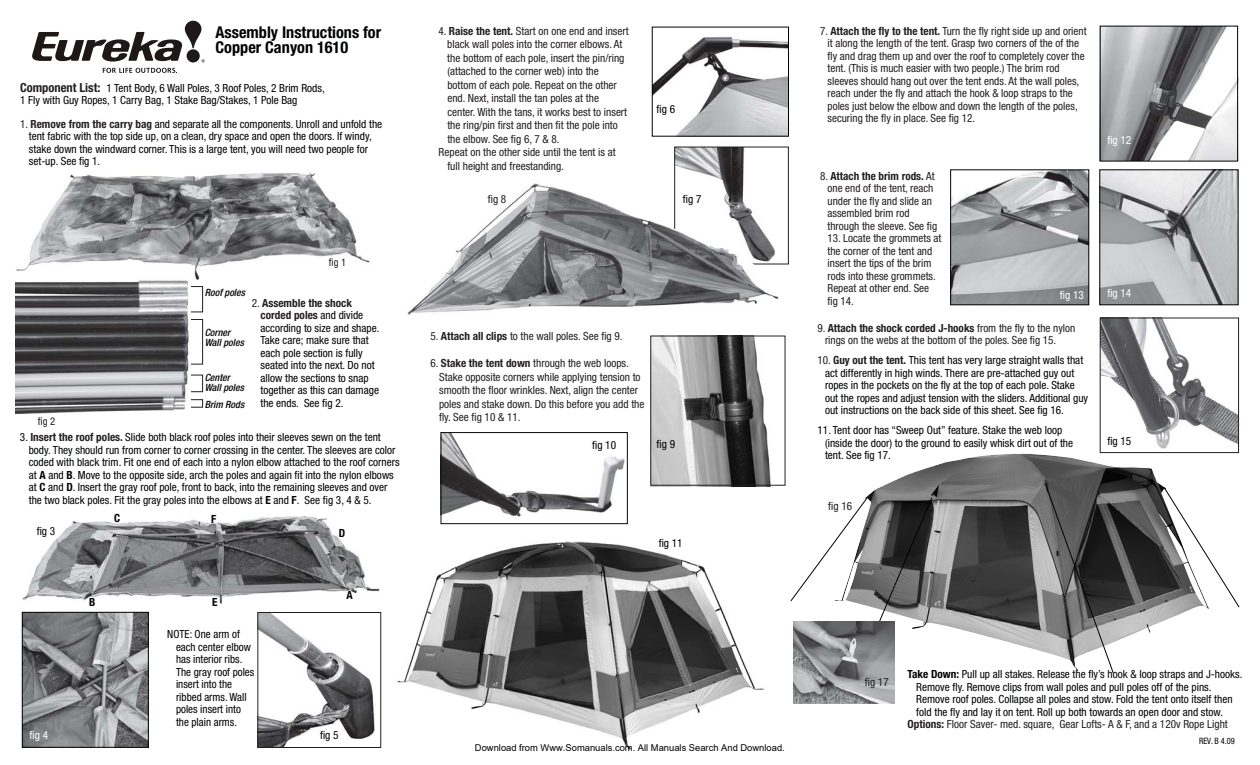
<style>
.page{position:relative;width:1260px;height:765px;background:#fff}
.page>*{position:absolute;margin:0;border:0;box-sizing:border-box;transform-origin:0 0}
.t1{font:700 condensed 16.25px/15px "Helvetica Neue";color:#010202}
.t2{font:condensed 11.25px/12.5px "Helvetica Neue";color:#010202}
.t3{font:condensed 11.25px/12.5px "Helvetica Neue";color:#231f20}
.t4{font:condensed 11.25px "Helvetica Neue";color:#fff}
.t5{font:700 condensed 11.25px "Helvetica Neue";color:#010202}
.t6{font:condensed 10.62px "Helvetica Neue";color:#231f20}
.t7{font:italic 500 condensed 10px/10px "Helvetica Neue";color:#010202}
.t8{font:9.38px "Arial";color:#000}
.t9{font:condensed 8.75px "Helvetica Neue";color:#010202;scale:.95 1}
.s1{font-weight:700;font-size:12.5px;color:#231f20}
.s2{color:#231f20}
.s3{font-weight:700;color:#231f20}
.s4{font-weight:700}
.s5{color:#010202}
</style>
<div class="page">
<img style="left:676px;top:149px;width:69px;height:31px">
<div style="left:674px;top:147px;width:115px;height:117px;border:1px solid #231f20"></div>
<img style="left:16px;top:173px;width:354px;height:114px">
<img style="left:397px;top:541px;width:367px;height:209px">
<svg style="left:190px;top:286px;width:13px;height:122px"></svg>
<img style="left:15px;top:276px;width:175px;height:137px">
<img style="left:22px;top:516px;width:358px;height:88px">
<img style="left:652px;top:338px;width:119px;height:146px">
<div style="left:650px;top:336px;width:135px;height:150px;border:1px solid #231f20"></div>
<img style="left:443px;top:434px;width:182px;height:83px">
<div style="left:441px;top:432px;width:187px;height:92px;border:1px solid #080908"></div>
<img style="left:652px;top:26px;width:136px;height:109px">
<div style="left:652px;top:27px;width:137px;height:110px;border:1px solid #010202"></div>
<img style="left:24px;top:614px;width:123px;height:132px">
<div style="left:22px;top:612px;width:127px;height:136px;border:1px solid #010202"></div>
<img style="left:1102px;top:28px;width:134px;height:131px">
<div style="left:1100px;top:26px;width:138px;height:135px;border:1px solid #010202"></div>
<img style="left:1101px;top:172px;width:135px;height:131px">
<div style="left:1099px;top:170px;width:139px;height:135px;border:1px solid #010202"></div>
<img style="left:890px;top:454px;width:268px;height:29px">
<svg style="left:790px;top:483px;width:450px;height:191px"></svg>
<img style="left:407px;top:180px;width:373px;height:135px">
<img style="left:1102px;top:320px;width:135px;height:129px">
<div style="left:1100px;top:318px;width:139px;height:135px;border:1px solid #231f20"></div>
<img style="left:260px;top:614px;width:115px;height:132px">
<div style="left:258px;top:612px;width:123px;height:136px;border:1px solid #231f20"></div>
<img style="left:952px;top:172px;width:135px;height:131px">
<div style="left:950px;top:170px;width:139px;height:135px;border:1px solid #010202"></div>
<img style="left:794px;top:622px;width:101px;height:82px">
<svg style="left:32px;top:21px;width:173px;height:52px"></svg>
<h1 class="t1" style="left:216px;top:24px;width:167px">Assembly Instructions for<br>Copper Canyon 1610</h1>
<p class="t2" style="left:20px;top:82px;width:306px"><span class="s1">Component List:</span> 1 Tent Body, 6 Wall Poles, 3 Roof Poles, 2 Brim Rods,<br>1 Fly with Guy Ropes, 1 Carry Bag, 1 Stake Bag/Stakes, 1 Pole Bag</p>
<p class="t2" style="left:29px;top:117px;width:355px;text-indent:-9px"><span class="s2">1.</span> <span class="s3">Remove from the carry bag</span> and separate all the components. Unroll and unfold the tent fabric with the top side up, on a clean, dry space and open the doors. If windy, stake down the windward corner. This is a large tent, you will need two people for set-up. See fig 1.</p>
<p class="t6" style="left:329px;top:256px;width:19px">fig 1</p>
<p class="t6" style="left:38px;top:415px;width:19px">fig 2</p>
<p class="t7" style="left:205px;top:287px;width:42px">Roof poles</p>
<p class="t2" style="left:261px;top:296px;width:120px;text-indent:-9px"><span class="s2">2.</span> <span class="s3">Assemble the shock corded poles</span> and divide according to size and shape.<br>Take care; make sure that each pole section is fully seated into the next. Do not allow the sections to snap together as this can damage the ends. See fig 2.</p>
<p class="t7" style="left:205px;top:327px;width:41px">Corner<br>Wall poles</p>
<p class="t7" style="left:205px;top:372px;width:41px">Center<br>Wall poles</p>
<p class="t7" style="left:205px;top:399px;width:41px">Brim Rods</p>
<p class="t2" style="left:29px;top:431px;width:372px;text-indent:-9px">3. <span class="s3">Insert the roof poles.</span> Slide both black roof poles into their sleeves sewn on the tent body. They should run from corner to corner crossing in the center. The sleeves are color coded with black trim. Fit one end of each into a nylon elbow attached to the roof corners at <span class="s4">A</span> and <span class="s4">B</span>. Move to the opposite side, arch the poles and again fit into the nylon elbows at <span class="s4">C</span> and <span class="s4">D</span>. Insert the gray roof pole, front to back, into the remaining sleeves and over the two black poles. Fit the gray poles into the elbows at <span class="s4">E</span> and <span class="s4">F</span>. See fig 3, 4 &amp; 5.</p>
<p class="t2" style="left:37px;top:525px;width:20px">fig 3</p>
<p class="t5" style="left:114px;top:512px;width:8px">C</p>
<p class="t5" style="left:89px;top:595px;width:8px">B</p>
<p class="t4" style="left:30px;top:728px;width:20px">fig 4</p>
<p class="t5" style="left:211px;top:512px;width:7px">F</p>
<p class="t5" style="left:212px;top:595px;width:7px">E</p>
<p class="t2" style="left:176px;top:628px;width:80px;text-indent:-9px">NOTE: One arm of each center elbow has interior ribs.<br>The gray roof poles insert into the ribbed arms. Wall poles insert into the plain arms.</p>
<p class="t5" style="left:339px;top:526px;width:8px">D</p>
<p class="t5" style="left:346px;top:588px;width:8px">A</p>
<p class="t2" style="left:320px;top:728px;width:20px">fig 5</p>
<p class="t3" style="left:439px;top:24px;width:192px">4. <span class="s4">Raise the tent.</span> Start on one end and insert</p>
<p class="t3" style="left:447px;top:38px;width:177px">black wall poles into the corner elbows. At</p>
<p class="t3" style="left:447px;top:51px;width:179px">the bottom of each pole, insert the pin/ring</p>
<p class="t3" style="left:447px;top:65px;width:153px">(attached to the corner web) into the</p>
<p class="t3" style="left:447px;top:78px;width:171px">bottom of each pole. Repeat on the other</p>
<p class="t3" style="left:447px;top:92px;width:153px">end. Next, install the tan poles at the</p>
<p class="t3" style="left:447px;top:105px;width:181px">center. With the tans, it works best to insert</p>
<p class="t3" style="left:447px;top:119px;width:172px">the ring/pin first and then fit the pole into</p>
<p class="t3" style="left:447px;top:132px;width:114px">the elbow. See fig 6, 7 &amp; 8.</p>
<p class="t3" style="left:439px;top:146px;width:179px">Repeat on the other side until the tent is at</p>
<p class="t3" style="left:447px;top:159px;width:118px">full height and freestanding.</p>
<p class="t2" style="left:657px;top:103px;width:20px">fig 6</p>
<p class="t3" style="left:488px;top:192px;width:20px">fig 8</p>
<p class="t2" style="left:683px;top:192px;width:20px">fig 7</p>
<p class="t3" style="left:431px;top:330px;width:194px">5. <span class="s4">Attach all clips</span> to the wall poles. See fig 9.</p>
<p class="t3" style="left:439px;top:357px;width:207px;line-height:13.5px;text-indent:-9px">6. <span class="s4">Stake the tent down</span> through the web loops.<br>Stake opposite corners while applying tension to smooth the floor wrinkles. Next, align the center poles and stake down. Do this before you add the fly<span class="s5">.</span> See fig 10 &amp; 11.</p>
<p class="t2" style="left:592px;top:439px;width:25px">fig 10</p>
<p class="t2" style="left:657px;top:437px;width:20px">fig 9</p>
<p class="t2" style="left:659px;top:536px;width:25px">fig 11</p>
<p class="t8" style="left:475px;top:742px;width:311px">Download from Www.Somanuals.com. All Manuals Search And Download.</p>
<p class="t3" style="left:828px;top:24px;width:260px;text-indent:-7px">7. <span class="s4">Attach the fly to the tent.</span> Turn the fly right side up and orient it along the length of the tent. Grasp two corners of the of the fly and drag them up and over the roof to completely cover the tent. (This is much easier with two people.) The brim rod sleeves should hang out over the tent ends. At the wall poles, reach under the fly and attach the hook &amp; loop straps to the poles just below the elbow and down the length of the poles, securing the fly in place. See fig 12.</p>
<p class="t3" style="left:828px;top:169px;width:111px;text-indent:-7px">8. <span class="s4">Attach the brim rods.</span> At one end of the tent, reach under the fly and slide an assembled brim rod through the sleeve. See fig</p>
<p class="t3" style="left:828px;top:232px;width:115px">13. Locate the grommets at the corner of the tent and insert the tips of the brim rods into these grommets.<br>Repeat at other end. See fig 14.</p>
<p class="t4" style="left:1060px;top:288px;width:25px">fig 13</p>
<p class="t3" style="left:825px;top:321px;width:252px;text-indent:-8px">9. <span class="s4">Attach the shock corded J-hooks</span> from the fly to the nylon rings on the webs at the bottom of the poles. See fig 15.</p>
<p class="t2" style="left:825px;top:354px;width:265px;text-indent:-7px"><span class="s2">10.</span> <span class="s3">Guy out the tent.</span> This tent has very large straight walls that act differently in high winds. There are pre-attached guy out ropes in the pockets on the fly at the top of each pole. Stake out the ropes and adjust tension with the sliders. Additional guy out instructions on the back side of this sheet. See fig 16.</p>
<p class="t2" style="left:825px;top:424px;width:250px;text-indent:-8px">11. Tent door has “Sweep Out” feature. Stake the web loop (inside the door) to the ground to easily whisk dirt out of the tent. See fig 17.</p>
<p class="t3" style="left:828px;top:499px;width:25px">fig 16</p>
<p class="t4" style="left:1107px;top:133px;width:25px">fig 12</p>
<p class="t4" style="left:1107px;top:287px;width:25px">fig 14</p>
<p class="t2" style="left:1107px;top:434px;width:25px">fig 15</p>
<p class="t3" style="left:865px;top:676px;width:25px">fig 17</p>
<p class="t2" style="left:908px;top:668px;width:336px"><span class="s4">Take Down:</span> Pull up all stakes. Release the fly’s hook &amp; loop straps and J-hooks.</p>
<p class="t2" style="left:916px;top:680px;width:297px">Remove fly. Remove clips from wall poles and pull poles off of the pins.</p>
<p class="t2" style="left:916px;top:693px;width:318px">Remove roof poles. Collapse all poles and stow. Fold the tent onto itself then</p>
<p class="t2" style="left:916px;top:705px;width:308px">fold the fly and lay it on tent. Roll up both towards an open door and stow.</p>
<p class="t3" style="left:908px;top:718px;width:322px"><span class="s4">Options:</span> Floor Saver- med. square, Gear Lofts- A &amp; F, and a 120v Rope Light</p>
<p class="t9" style="left:1199px;top:736px;width:39px">REV. B 4.09</p>
</div>
